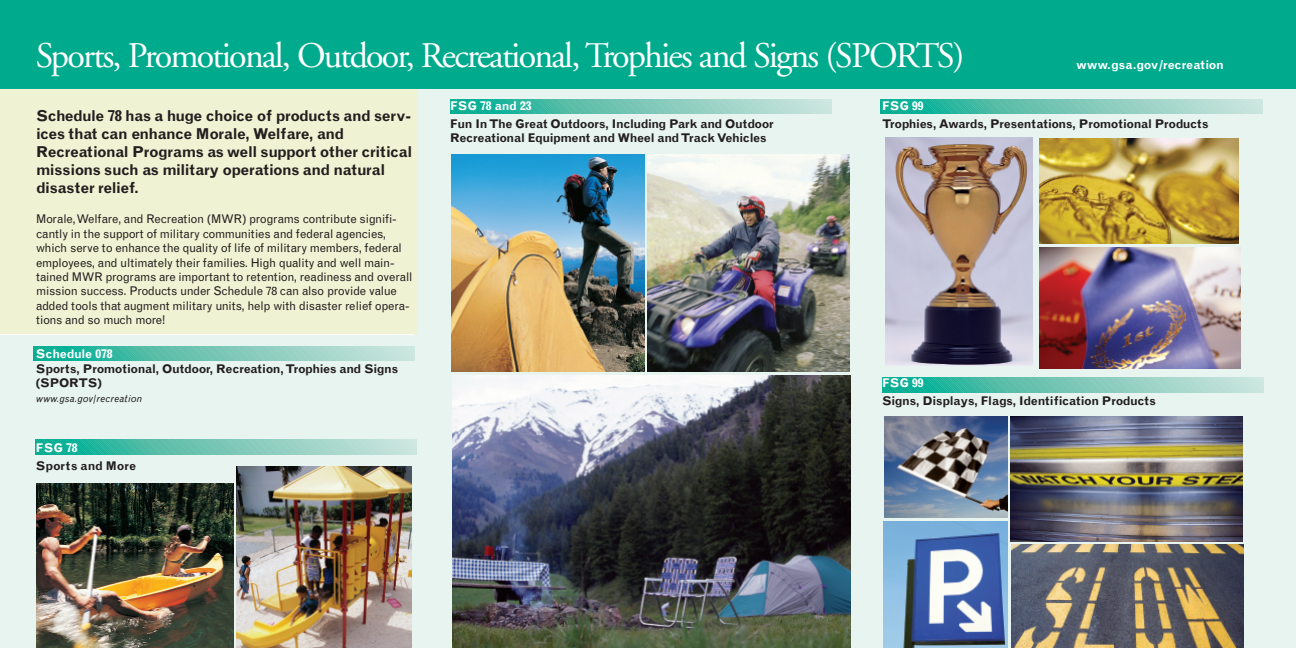
<style>
.page{position:relative;width:1296px;height:648px;background:#fff}
.page>*{position:absolute;margin:0;border:0;box-sizing:border-box;transform-origin:0 0}
.t1{font:36px "Adobe Garamond";letter-spacing:-.05em;color:#fff}
.t2{font:700 15px/18px "Grotesque MT Std";letter-spacing:-.02em;color:#231f20}
.t3{font:12px/14.4px "Grotesque MT Std";letter-spacing:-.02em;color:#231f20}
.t4{font:700 12px/14.4px "Grotesque MT Std";letter-spacing:-.015em;color:#231f20}
.t5{font:700 12px "Grotesque MT Std";color:#fff}
.t6{font:700 12px "Grotesque MT Std";letter-spacing:-.02em;color:#fff}
.t7{font:italic 10px "Grotesque MT Std";letter-spacing:.02em;color:#231f20}
</style>
<div class="page">
<div style="left:414px;top:89px;width:882px;height:246px;background:#e7f4f0"></div>
<div style="left:0;top:335px;width:1296px;height:313px;background:#e7f4f0"></div>
<div style="left:0;top:90px;width:418px;height:244px;background:#f0f3d3"></div>
<div style="left:0;top:0;width:1296px;height:89px;background:#00aa8d"></div>
<svg style="left:33px;top:346px;width:382px;height:15px;background:#72c8b7"></svg>
<svg style="left:35px;top:440px;width:382px;height:14px;background:#72c8b7"></svg>
<svg style="left:450px;top:99px;width:382px;height:15px;background:#72c8b7"></svg>
<svg style="left:881px;top:99px;width:381px;height:15px;background:#71c8b7"></svg>
<svg style="left:882px;top:377px;width:382px;height:15px;background:#72c8b7"></svg>
<img style="left:236px;top:466px;width:176px;height:182px">
<img style="left:451px;top:154px;width:194px;height:218px">
<img style="left:452px;top:375px;width:398px;height:273px">
<img style="left:647px;top:155px;width:203px;height:217px">
<img style="left:885px;top:137px;width:148px;height:229px">
<img style="left:1039px;top:138px;width:199px;height:105px">
<img style="left:1039px;top:248px;width:201px;height:121px">
<img style="left:36px;top:483px;width:198px;height:165px">
<img style="left:884px;top:416px;width:124px;height:102px">
<img style="left:1010px;top:416px;width:233px;height:126px">
<img style="left:884px;top:521px;width:124px;height:127px">
<img style="left:1011px;top:544px;width:233px;height:104px">
<h1 class="t1" style="left:36px;top:41px;width:930px">Sports, Promotional, Outdoor, Recreational, Trophies and Signs (SPORTS)</h1>
<p class="t5" style="left:1077px;top:60px;width:149px">www.gsa.gov/recreation</p>
<p class="t2" style="left:36px;top:108px;width:378px">Schedule 78 has a huge choice of products and serv&shy;ices that can enhance Morale, Welfare, and Recreational Programs as well support other critical missions such as military operations and natural disaster relief.</p>
<p class="t3" style="left:36px;top:213px;width:378px">Morale, Welfare, and Recreation (MWR) programs contribute signifi&shy;cantly in the support of military communities and federal agencies, which serve to enhance the quality of life of military members, federal employees, and ultimately their families. High quality and well main&shy;tained MWR programs are important to retention, readiness and overall mission success. Products under Schedule 78 can also provide value added tools that augment military units, help with disaster relief opera&shy;tions and so much more!</p>
<p class="t6" style="left:36px;top:350px;width:78px">Schedule 078</p>
<p class="t4" style="left:36px;top:362px;width:364px">Sports, Promotional, Outdoor, Recreation, Trophies and Signs (SPORTS)</p>
<p class="t7" style="left:36px;top:394px;width:108px">www.gsa.gov/recreation</p>
<p class="t5" style="left:36px;top:443px;width:43px">FSG 78</p>
<p class="t4" style="left:36px;top:460px;width:102px">Sports and More</p>
<p class="t5" style="left:450px;top:101px;width:83px">FSG 78 and 23</p>
<p class="t4" style="left:450px;top:118px;width:325px">Fun In The Great Outdoors, Including Park and Outdoor<br>Recreational Equipment and Wheel and Track Vehicles</p>
<p class="t5" style="left:882px;top:101px;width:43px">FSG 99</p>
<p class="t4" style="left:882px;top:118px;width:328px">Trophies, Awards, Presentations, Promotional Products</p>
<p class="t5" style="left:882px;top:379px;width:43px">FSG 99</p>
<p class="t4" style="left:882px;top:395px;width:275px">Signs, Displays, Flags, Identification Products</p>
</div>
